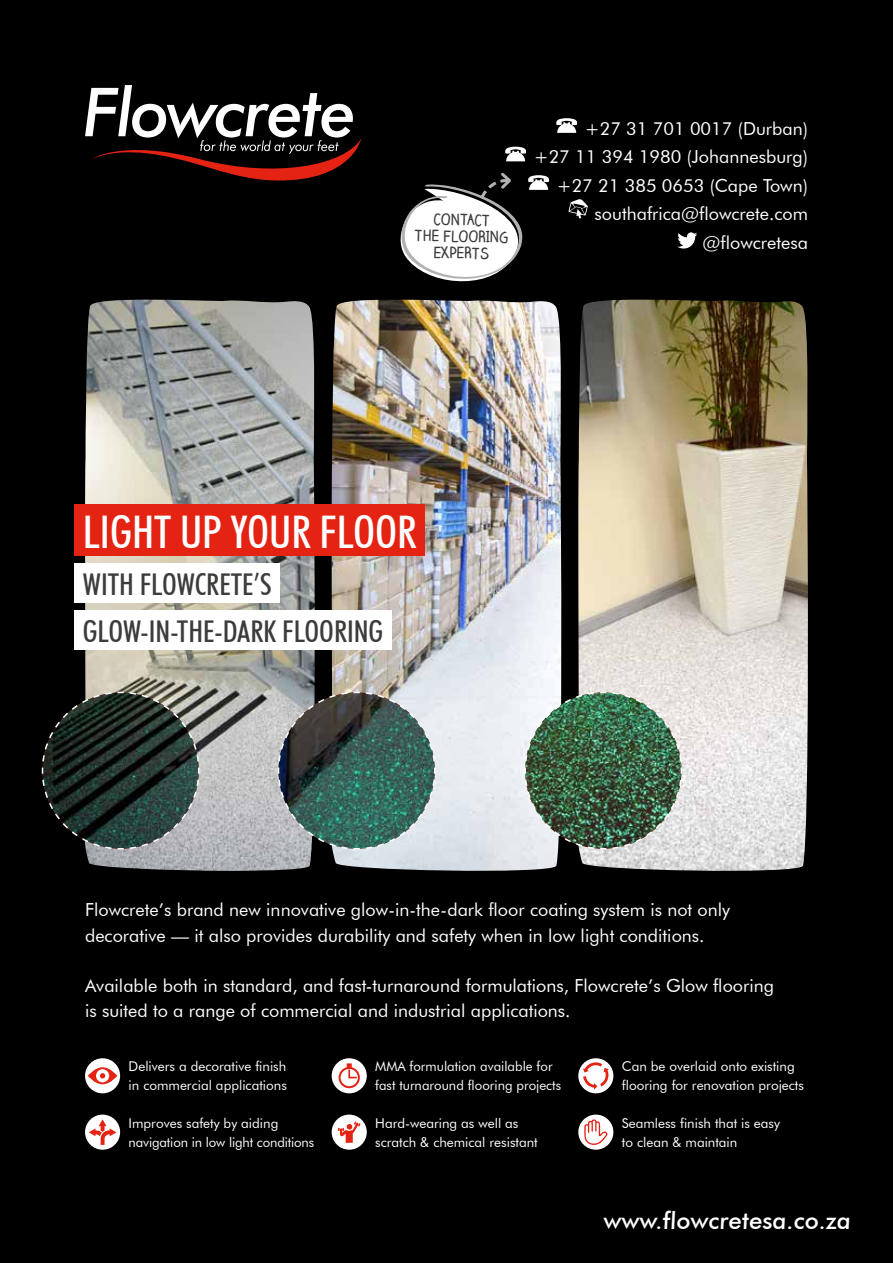
<style>
.page{position:relative;width:893px;height:1263px;background:#000}
.page>*{position:absolute;margin:0;border:0;box-sizing:border-box;transform-origin:0 0}
.t1{font:500 condensed 45px "Futura BT";color:#fff}
.t2{font:500 condensed 30px/47px "Futura BT";color:#3c3c3b}
.t3{font:500 24px "Futura BT";color:#fff}
.t4{font:18px/28.5px "Futura BT";color:#fff}
.t5{font:700 15px/16.5px "Claire Hand";color:#3c3c3b;text-align:center}
.t6{font:13.5px/18.9px "Futura BT";color:#fff}
</style>
<div class="page">
<svg style="left:85px;top:85px;width:276px;height:96px"></svg>
<img style="left:578px;top:300px;width:230px;height:571px">
<div style="left:85px;top:1058px;width:35px;height:35px;background:#fff;border-radius:50%"></div>
<svg style="left:88px;top:1067px;width:29px;height:17px"></svg>
<div style="left:332px;top:1058px;width:35px;height:35px;background:#fff;border-radius:50%"></div>
<svg style="left:339px;top:1063px;width:21px;height:25px"></svg>
<div style="left:578px;top:1058px;width:35px;height:35px;background:#fff;border-radius:50%"></div>
<svg style="left:583px;top:1062px;width:26px;height:27px"></svg>
<svg style="left:85px;top:1114px;width:35px;height:36px"></svg>
<svg style="left:89px;top:1119px;width:27px;height:26px"></svg>
<div style="left:332px;top:1114px;width:35px;height:36px;background:#fff;border-radius:50%"></div>
<svg style="left:338px;top:1121px;width:22px;height:22px"></svg>
<div style="left:578px;top:1114px;width:35px;height:36px;background:#fff;border-radius:50%"></div>
<svg style="left:584px;top:1119px;width:23px;height:26px"></svg>
<img style="left:331px;top:300px;width:231px;height:571px">
<img style="left:84px;top:300px;width:232px;height:571px">
<div style="left:74px;top:505px;width:351px;height:51px;background:#e42313"></div>
<div style="left:74px;top:563px;width:206px;height:40px;background:#fff"></div>
<div style="left:74px;top:610px;width:318px;height:40px;background:#fff"></div>
<svg style="left:41px;top:691px;width:159px;height:159px"></svg>
<svg style="left:277px;top:691px;width:159px;height:159px;background:#59726e"></svg>
<img style="left:524px;top:691px;width:159px;height:159px">
<svg style="left:556px;top:118px;width:21px;height:15px"></svg>
<svg style="left:505px;top:147px;width:21px;height:14px"></svg>
<svg style="left:400px;top:172px;width:149px;height:110px"></svg>
<svg style="left:568px;top:199px;width:20px;height:19px"></svg>
<svg style="left:677px;top:232px;width:20px;height:17px"></svg>
<p class="t5" style="left:415px;top:210px;width:95px;rotate:1deg">CONTACT<br>THE FLOORING<br>EXPERTS</p>
<p class="t4" style="left:534px;top:114px;width:276px;text-align:right">+27 31 701 0017 (Durban)<br>+27 11 394 1980 (Johannesburg) +27 21 385 0653 (Cape Town) southafrica@flowcrete.com @flowcretesa</p>
<h1 class="t1" style="left:83px;top:504px;width:335px">LIGHT UP YOUR FLOOR</h1>
<h2 class="t2" style="left:83px;top:560px;width:302px">WITH FLOWCRETE’S<br>GLOW-IN-THE-DARK FLOORING</h2>
<p class="t4" style="left:85px;top:897px;width:647px;line-height:25.2px">Flowcrete’s brand new innovative glow-in-the-dark floor coating system is not only decorative — it also provides durability and safety when in low light conditions.</p>
<p class="t4" style="left:85px;top:973px;width:691px;line-height:25.2px">Available both in standard, and fast-turnaround formulations, Flowcrete’s Glow flooring is suited to a range of commercial and industrial applications.</p>
<p class="t6" style="left:129px;top:1057px;width:160px">Delivers a decorative finish in commercial applications</p>
<p class="t6" style="left:129px;top:1113px;width:187px">Improves safety by aiding navigation in low light conditions</p>
<p class="t6" style="left:375px;top:1057px;width:187px">MMA formulation available for fast turnaround flooring projects</p>
<p class="t6" style="left:375px;top:1113px;width:164px">Hard-wearing as well as scratch &amp; chemical resistant</p>
<p class="t6" style="left:622px;top:1057px;width:184px">Can be overlaid onto existing flooring for renovation projects</p>
<p class="t6" style="left:622px;top:1113px;width:160px">Seamless finish that is easy to clean &amp; maintain</p>
<h3 class="t3" style="left:603px;top:1206px;width:250px">www.flowcretesa.co.za</h3>
</div>
